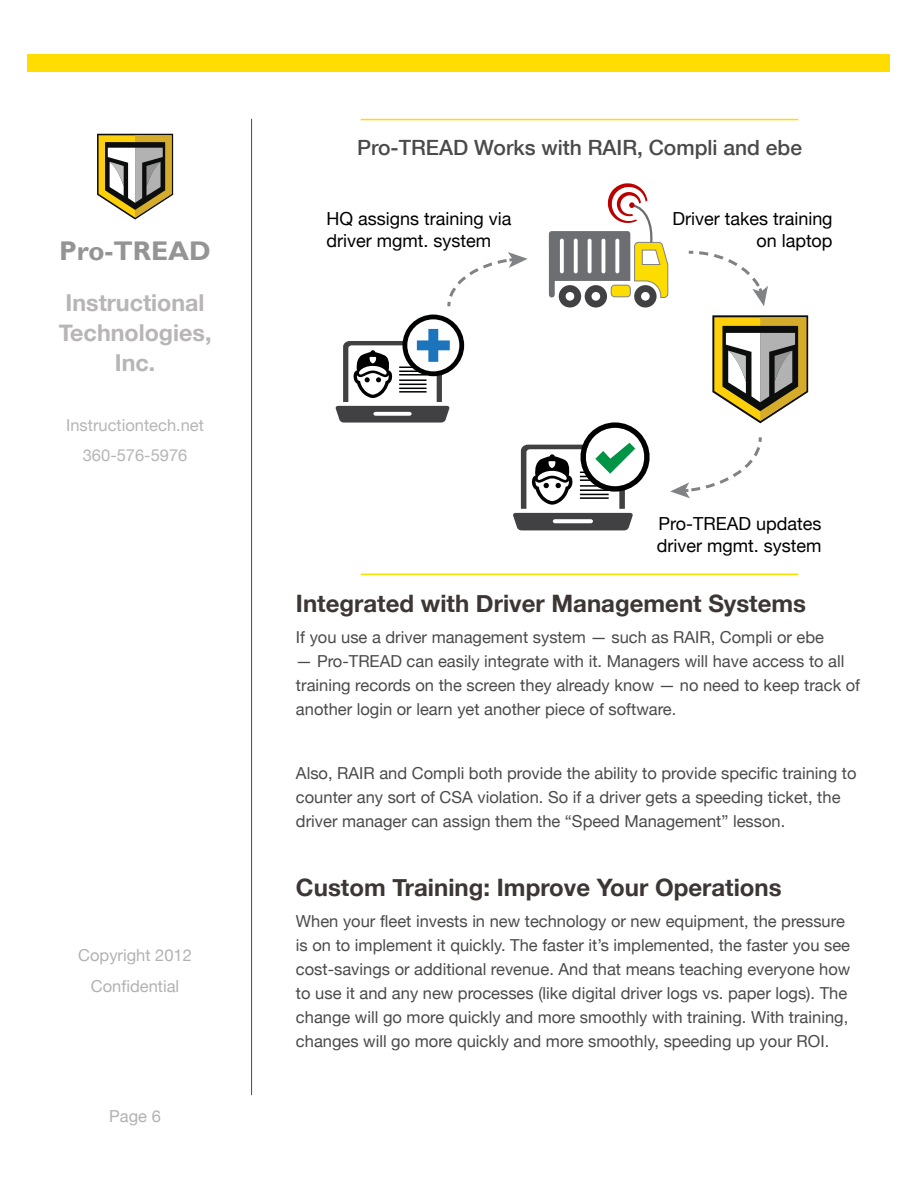
<style>
.page{position:relative;width:918px;height:1188px;background:#fff}
.page>*{position:absolute;margin:0;border:0;box-sizing:border-box;transform-origin:0 0}
.t1{font:700 27px "Gill Sans";color:#949495}
.t2{font:700 24px "Helvetica Neue";color:#3c3634}
.t3{font:700 23.25px/30px "Helvetica Neue";color:#b7b5b5;text-align:center}
.t4{font:500 21px "Helvetica Neue";color:#4b4a4a}
.t5{font:18px/21.6px "Helvetica Neue";color:#000}
.t6{font:16.5px/24px "Helvetica Neue";color:#4b4a4a}
.t7{font:16.5px/30px "Helvetica Neue";color:#b7b5b5;text-align:center}
.t8{font:16.5px/31.5px "Helvetica Neue";color:#b3b2b3;text-align:center}
</style>
<div class="page">
<div style="left:27px;top:54px;width:863px;height:18px;background:#fd0"></div>
<svg style="left:97px;top:134px;width:76px;height:86px"></svg>
<hr style="left:251px;top:119px;width:1px;height:976px;background:#4b4a4a">
<hr style="left:361px;top:119px;width:437px;height:1px;background:#fd0">
<hr style="left:361px;top:574px;width:437px;height:1px;background:#fd0">
<svg style="left:549px;top:183px;width:119px;height:125px"></svg>
<svg style="left:335px;top:315px;width:129px;height:108px"></svg>
<svg style="left:712px;top:315px;width:96px;height:108px"></svg>
<svg style="left:513px;top:422px;width:137px;height:108px"></svg>
<svg style="left:447px;top:252px;width:81px;height:55px"></svg>
<svg style="left:688px;top:250px;width:80px;height:56px"></svg>
<svg style="left:670px;top:437px;width:92px;height:61px"></svg>
<h1 class="t1" style="left:59px;top:234px;width:153px">Pro-TREAD</h1>
<h3 class="t3" style="left:59px;top:289px;width:154px">Instructional<br>Technologies,<br>Inc.</h3>
<p class="t7" style="left:66px;top:411px;width:139px">Instructiontech.net<br>360-576-5976</p>
<p class="t8" style="left:78px;top:940px;width:115px">Copyright 2012<br>Confidential</p>
<p class="t8" style="left:109px;top:1101px;width:53px">Page 6</p>
<p class="t4" style="left:357px;top:130px;width:447px">Pro-TREAD Works with RAIR, Compli and ebe</p>
<p class="t5" style="left:326px;top:209px;width:187px">HQ assigns training via driver mgmt. system</p>
<p class="t5" style="left:672px;top:209px;width:162px;text-align:right">Driver takes training on laptop</p>
<p class="t5" style="left:657px;top:514px;width:166px">Pro-TREAD updates driver mgmt. system</p>
<h2 class="t2" style="left:296px;top:585px;width:512px">Integrated with Driver Management Systems</h2>
<p class="t6" style="left:296px;top:627px;width:530px">If you use a driver management system — such as RAIR, Compli or ebe</p>
<p class="t6" style="left:296px;top:651px;width:566px">— Pro-TREAD can easily integrate with it. Managers will have access to all training records on the screen they already know — no need to keep track of another login or learn yet another piece of software.</p>
<p class="t6" style="left:296px;top:762px;width:562px">Also, RAIR and Compli both provide the ability to provide specific training to counter any sort of CSA violation. So if a driver gets a speeding ticket, the driver manager can assign them the “Speed Management” lesson.</p>
<h2 class="t2" style="left:296px;top:868px;width:487px">Custom Training: Improve Your Operations</h2>
<p class="t6" style="left:296px;top:910px;width:556px">When your fleet invests in new technology or new equipment, the pressure is on to implement it quickly. The faster it’s implemented, the faster you see cost-savings or additional revenue. And that means teaching everyone how to use it and any new processes (like digital driver logs vs. paper logs). The change will go more quickly and more smoothly with training. With training, changes will go more quickly and more smoothly, speeding up your ROI.</p>
</div>
